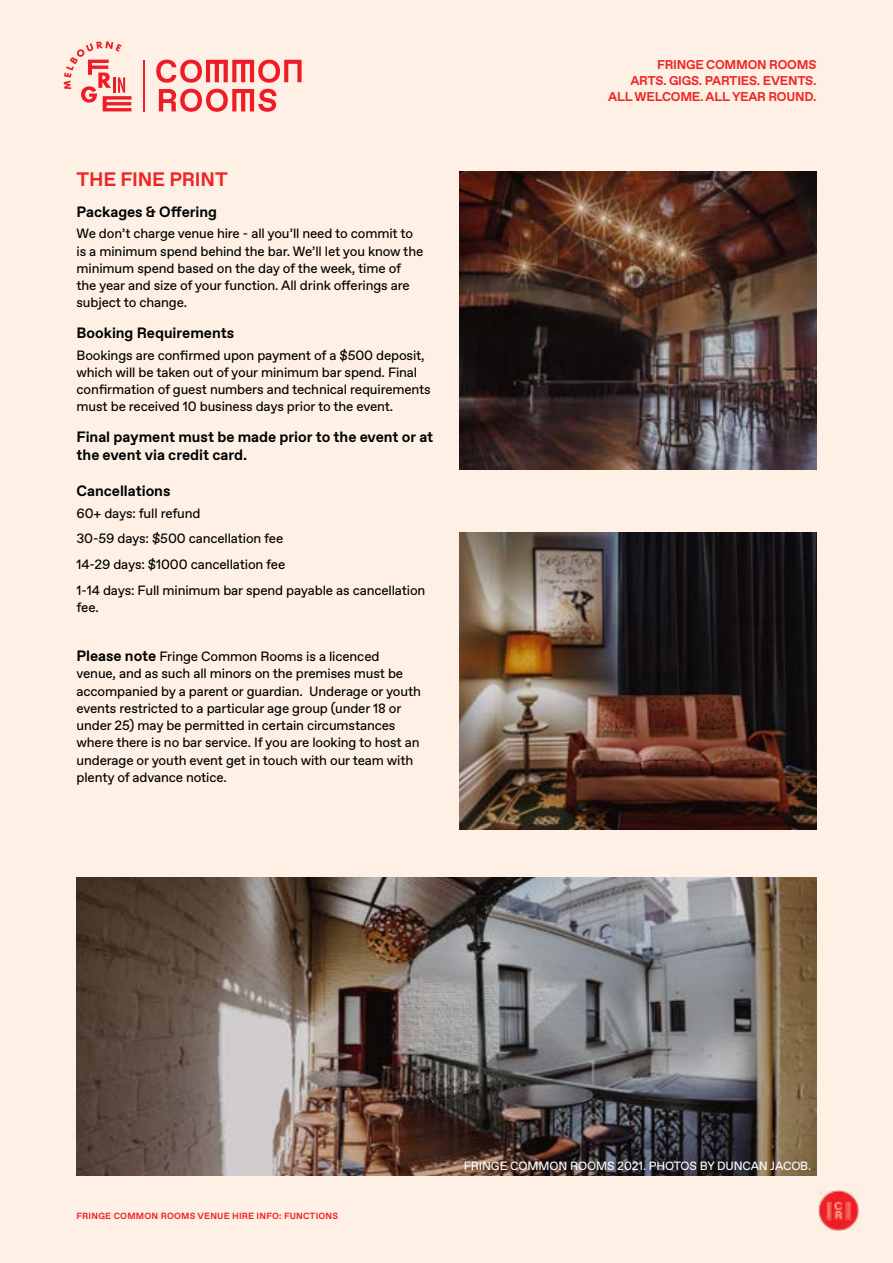
<style>
.page{position:relative;width:893px;height:1263px;background:#fef0e4}
.page>*{position:absolute;margin:0;border:0;box-sizing:border-box;transform-origin:0 0}
.t1{font:700 19.5px "Favorit";letter-spacing:-.01em;color:#ee2526}
.t2{font:700 15px/18px "Favorit";letter-spacing:-.005em;color:#000101}
.t3{font:13.5px/17.2px "Favorit";letter-spacing:-.01em;color:#000101}
.t4{font:700 12.75px/15.8px "Favorit";letter-spacing:-.02em;color:#ee2526;text-align:right}
.t5{font:12px "Favorit";letter-spacing:-.01em;color:#fff}
.t6{font:700 9px "Favorit";letter-spacing:.02em;color:#ee2526}
.s1{font-weight:700;font-size:15px}
</style>
<div class="page">
<hr style="left:143px;top:60px;width:2px;height:51px;background:#ed1c26">
<svg style="left:159px;top:89px;width:117px;height:23px"></svg>
<svg style="left:156px;top:60px;width:146px;height:23px"></svg>
<svg style="left:64px;top:41px;width:68px;height:70px"></svg>
<img style="left:819px;top:1190px;width:40px;height:40px">
<img style="left:459px;top:171px;width:357px;height:298px">
<img style="left:459px;top:532px;width:357px;height:298px">
<img style="left:77px;top:878px;width:739px;height:297px">
<h1 class="t1" style="left:77px;top:166px;width:153px">THE FINE PRINT</h1>
<p class="t2" style="left:77px;top:203px;width:142px">Packages &amp; Offering</p>
<p class="t3" style="left:77px;top:225px;width:348px">We don’t charge venue hire - all you’ll need to commit to is a minimum spend behind the bar. We’ll let you know the minimum spend based on the day of the week, time of the year and size of your function. All drink offerings are subject to change.</p>
<p class="t2" style="left:77px;top:324px;width:159px">Booking Requirements</p>
<p class="t3" style="left:77px;top:346px;width:356px">Bookings are confirmed upon payment of a $500 deposit, which will be taken out of your minimum bar spend. Final confirmation of guest numbers and technical requirements must be received 10 business days prior to the event.</p>
<p class="t2" style="left:77px;top:428px;width:358px">Final payment must be made prior to the event or at the event via credit card.</p>
<p class="t2" style="left:77px;top:482px;width:95px">Cancellations</p>
<p class="t3" style="left:77px;top:500px;width:350px;line-height:25.8px">60+ days: full refund<br>30-59 days: $500 cancellation fee<br>14-29 days: $1000 cancellation fee<br>1-14 days: Full minimum bar spend payable as cancellation</p>
<p class="t3" style="left:77px;top:599px;width:24px">fee.</p>
<p class="t3" style="left:77px;top:647px;width:346px"><span class="s1">Please note</span> Fringe Common Rooms is a licenced venue, and as such all minors on the premises must be accompanied by a parent or guardian. Underage or youth events restricted to a particular age group (under 18 or under 25) may be permitted in certain circumstances where there is no bar service. If you are looking to host an underage or youth event get in touch with our team with plenty of advance notice.</p>
<p class="t4" style="left:608px;top:57px;width:210px">FRINGE COMMON ROOMS<br>ARTS. GIGS. PARTIES. EVENTS.<br>ALL WELCOME. ALL YEAR ROUND.</p>
<p class="t6" style="left:77px;top:1209px;width:263px">FRINGE COMMON ROOMS VENUE HIRE INFO: FUNCTIONS</p>
<p class="t5" style="left:464px;top:1157px;width:349px">FRINGE COMMON ROOMS 2021. PHOTOS BY DUNCAN JACOB.</p>
</div>
